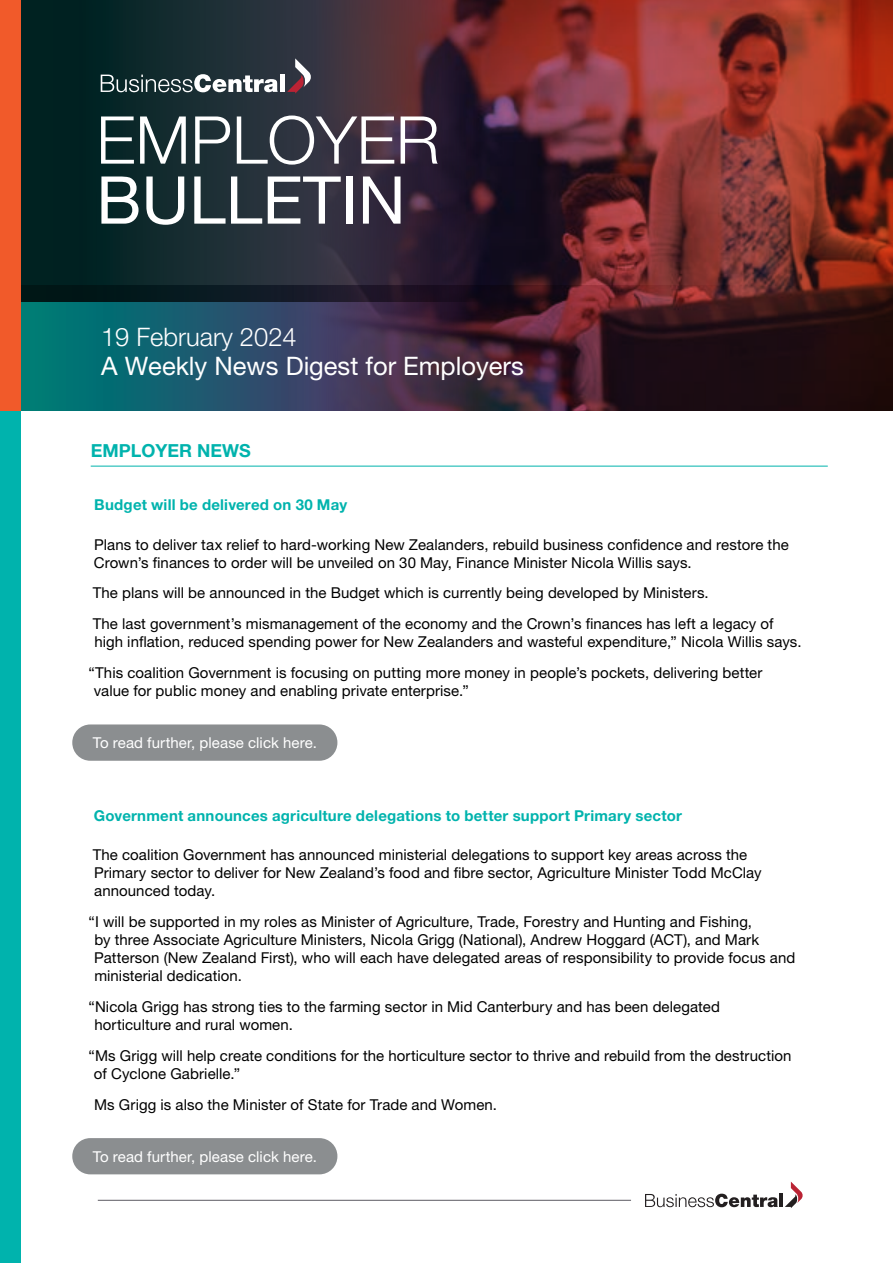
<style>
.page{position:relative;width:893px;height:1263px;background:#fff}
.page>*{position:absolute;margin:0;border:0;box-sizing:border-box;transform-origin:0 0}
.t1{font:300 66px "Helvetica Neue LT Pro";color:#fff}
.t2{font:66px "Helvetica Neue LT Pro";color:#fff}
.t3{font:25.5px "Helvetica Neue LT Pro";color:#fff}
.t4{font:300 25.5px "Helvetica Neue LT Pro";color:#fff}
.t5{font:700 18px "Helvetica Neue LT Pro";color:#00b3ad}
.t6{font:15px/18px "Helvetica Neue LT Pro";letter-spacing:.005em;color:#000}
.t7{font:700 15px "Helvetica Neue LT Pro";letter-spacing:.015em;color:#00b3ad}
.t8{font:15px "Helvetica Neue LT Pro";letter-spacing:.005em;color:#fff}
</style>
<div class="page">
<hr style="left:98px;top:1200px;width:533px;height:1px;background:#5c5b63">
<svg style="left:645px;top:1194px;width:133px;height:13px"></svg>
<hr style="left:779px;top:1194px;width:4px;height:13px;background:#231f20">
<svg style="left:785px;top:1181px;width:18px;height:27px"></svg>
<img style="left:21px;top:0;width:872px;height:410px">
<svg style="left:101px;top:74px;width:177px;height:18px"></svg>
<div style="left:280px;top:75px;width:5px;height:17px;background:#fff"></div>
<svg style="left:287px;top:58px;width:25px;height:36px"></svg>
<div style="left:72px;top:724px;width:265px;height:37px;background:#8b8e90;border-radius:18px"></div>
<div style="left:72px;top:1138px;width:265px;height:36px;background:#8b8e90;border-radius:18px"></div>
<div style="left:0;top:409px;width:21px;height:854px;background:#00b3ad"></div>
<div style="left:0;top:0;width:21px;height:410px;background:#f15a2a"></div>
<hr style="left:91px;top:466px;width:737px;height:1px;background:#00b3ad">
<h1 class="t1" style="left:96px;top:100px;width:345px">EMPLOYER</h1>
<h1 class="t2" style="left:96px;top:161px;width:311px">BULLETIN</h1>
<h2 class="t4" style="left:101px;top:322px;width:197px">19 February 2024</h2>
<h2 class="t3" style="left:101px;top:350px;width:424px">A Weekly News Digest for Employers</h2>
<p class="t5" style="left:91px;top:440px;width:162px">EMPLOYER NEWS</p>
<p class="t7" style="left:94px;top:496px;width:254px">Budget will be delivered on 30 May</p>
<p class="t6" style="left:94px;top:535px;width:696px">Plans to deliver tax relief to hard-working New Zealanders, rebuild business confidence and restore the<br>Crown’s finances to order will be unveiled on 30 May, Finance Minister Nicola Willis says.</p>
<p class="t6" style="left:93px;top:577px;width:682px;line-height:30.8px">The plans will be announced in the Budget which is currently being developed by Ministers.<br>The last government’s mismanagement of the economy and the Crown’s finances has left a legacy of</p>
<p class="t6" style="left:89px;top:626px;width:714px;line-height:30.8px;text-indent:6px">high inflation, reduced spending power for New Zealanders and wasteful expenditure,” Nicola Willis says. “This coalition Government is focusing on putting more money in people’s pockets, delivering better</p>
<p class="t6" style="left:94px;top:681px;width:377px">value for public money and enabling private enterprise.”</p>
<p class="t8" style="left:93px;top:734px;width:226px">To read further, please click here.</p>
<p class="t7" style="left:94px;top:806px;width:590px">Government announces agriculture delegations to better support Primary sector</p>
<p class="t6" style="left:93px;top:846px;width:670px">The coalition Government has announced ministerial delegations to support key areas across the<br>Primary sector to deliver for New Zealand’s food and fibre sector, Agriculture Minister Todd McClay announced today.</p>
<p class="t6" style="left:94px;top:913px;width:703px;text-indent:-6px">“I will be supported in my roles as Minister of Agriculture, Trade, Forestry and Hunting and Fishing,<br>by three Associate Agriculture Ministers, Nicola Grigg (National), Andrew Hoggard (ACT), and Mark Patterson (New Zealand First), who will each have delegated areas of responsibility to provide focus and ministerial dedication.</p>
<p class="t6" style="left:94px;top:997px;width:627px;text-indent:-6px">“Nicola Grigg has strong ties to the farming sector in Mid Canterbury and has been delegated horticulture and rural women.</p>
<p class="t6" style="left:94px;top:1046px;width:699px;text-indent:-5px">“Ms Grigg will help create conditions for the horticulture sector to thrive and rebuild from the destruction of Cyclone Gabrielle.”</p>
<p class="t6" style="left:94px;top:1095px;width:404px">Ms Grigg is also the Minister of State for Trade and Women.</p>
<p class="t8" style="left:93px;top:1147px;width:226px">To read further, please click here.</p>
</div>
